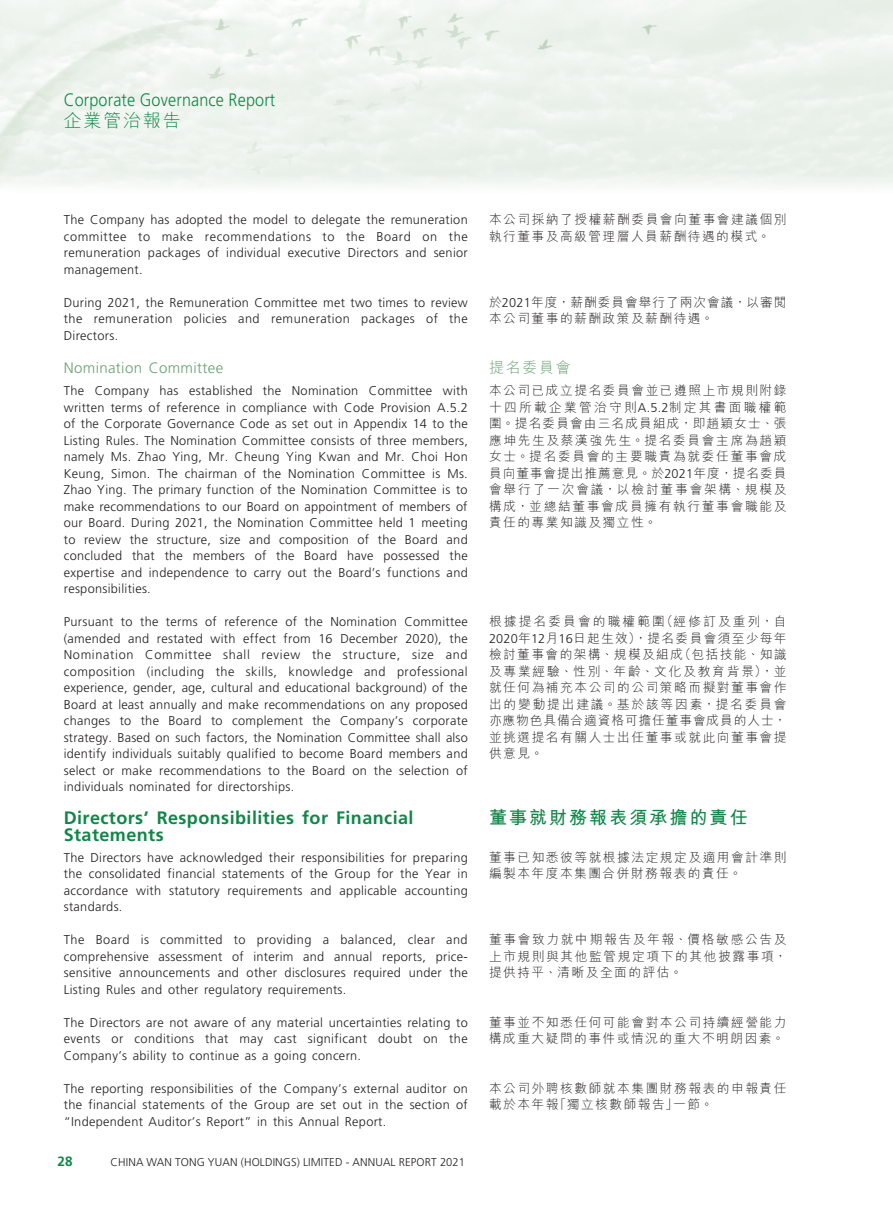
<style>
.page{position:relative;width:893px;height:1212px;background:#fff}
.page>*{position:absolute;margin:0;border:0;box-sizing:border-box;transform-origin:0 0}
._03_H1{font:700 18px/16.5px "Frutiger LT Std";letter-spacing:.025em;color:#128649}
.t1{font:300 18px "Frutiger LT Std";letter-spacing:.01em;color:#128649;scale:.9 1}
._03_H1-2{font:700 18px "M Hei HK";letter-spacing:.115em;color:#128649}
.t2{font:300 18px "M Hei HK";letter-spacing:.1em;color:#128649}
._04___H2{font:300 15px "Frutiger LT Std";letter-spacing:.025em;color:#6aa074}
._04___H2-2{font:300 15px "M Hei HK";letter-spacing:.115em;color:#6aa074}
.t3{font:700 13.5px "Frutiger LT Std";color:#128649}
._11_P0{font:300 12.75px/16.5px "Frutiger LT Std";letter-spacing:.025em;color:#231f20;text-align:justify}
._01_Body_Text{font:300 12.75px/16.5px "M Hei HK";letter-spacing:.115em;color:#231f20}
._01_Body_Text-2{font:300 12.75px/16.5px "M Hei HK";letter-spacing:.095em;color:#231f20}
.t4{font:300 11.25px "Frutiger LT Std";letter-spacing:.01em;color:#231f20}
.s1{font-family:"Frutiger LT Std"}
</style>
<div class="page">
<h1 class="t1" style="left:64px;top:90px;width:236px">Corporate Governance Report</h1>
<h1 class="t2" style="left:64px;top:108px;width:118px">企業管治報告</h1>
<p class="_11_P0" style="left:64px;top:212px;width:406px">The Company has adopted the model to delegate the remuneration committee to make recommendations to the Board on the remuneration packages of individual executive Directors and senior management.</p>
<p class="_11_P0" style="left:64px;top:294px;width:406px">During 2021, the Remuneration Committee met two times to review the remuneration policies and remuneration packages of the Directors.</p>
<p class="_04___H2" style="left:64px;top:359px;width:161px">Nomination Committee</p>
<p class="_11_P0" style="left:64px;top:383px;width:406px">The Company has established the Nomination Committee with written terms of reference in compliance with Code Provision A.5.2 of the Corporate Governance Code as set out in Appendix 14 to the Listing Rules. The Nomination Committee consists of three members, namely Ms. Zhao Ying, Mr. Cheung Ying Kwan and Mr. Choi Hon Keung, Simon. The chairman of the Nomination Committee is Ms.<br>Zhao Ying. The primary function of the Nomination Committee is to make recommendations to our Board on appointment of members of our Board. During 2021, the Nomination Committee held 1 meeting to review the structure, size and composition of the Board and concluded that the members of the Board have possessed the expertise and independence to carry out the Board’s functions and responsibilities.</p>
<p class="_11_P0" style="left:64px;top:614px;width:406px">Pursuant to the terms of reference of the Nomination Committee (amended and restated with effect from 16 December 2020), the Nomination Committee shall review the structure, size and composition (including the skills, knowledge and professional experience, gender, age, cultural and educational background) of the Board at least annually and make recommendations on any proposed changes to the Board to complement the Company’s corporate strategy. Based on such factors, the Nomination Committee shall also identify individuals suitably qualified to become Board members and select or make recommendations to the Board on the selection of individuals nominated for directorships.</p>
<p class="_03_H1" style="left:64px;top:810px;width:351px">Directors’ Responsibilities for Financial<br>Statements</p>
<p class="_11_P0" style="left:64px;top:849px;width:406px">The Directors have acknowledged their responsibilities for preparing the consolidated financial statements of the Group for the Year in accordance with statutory requirements and applicable accounting standards.</p>
<p class="_11_P0" style="left:64px;top:932px;width:406px">The Board is committed to providing a balanced, clear and comprehensive assessment of interim and annual reports, price&shy;sensitive announcements and other disclosures required under the Listing Rules and other regulatory requirements.</p>
<p class="_11_P0" style="left:64px;top:1014px;width:406px">The Directors are not aware of any material uncertainties relating to events or conditions that may cast significant doubt on the Company’s ability to continue as a going concern.</p>
<p class="_11_P0" style="left:64px;top:1080px;width:406px">The reporting responsibilities of the Company’s external auditor on the financial statements of the Group are set out in the section of “Independent Auditor’s Report” in this Annual Report.</p>
<p class="t3" style="left:58px;top:1154px;width:17px">28</p>
<p class="t4" style="left:111px;top:1155px;width:356px">CHINA WAN TONG YUAN (HOLDINGS) LIMITED - ANNUAL REPORT 2021</p>
<p class="_01_Body_Text" style="left:489px;top:211px;width:299px">本公司採納了授權薪酬委員會向董事會建議個別執行董事及高級管理層人員薪酬待遇的模式。</p>
<p class="_01_Body_Text-2" style="left:489px;top:293px;width:299px">於<span class="s1">2021</span>年度，薪酬委員會舉行了兩次會議，以審閱本公司董事的薪酬政策及薪酬待遇。</p>
<p class="_04___H2-2" style="left:489px;top:356px;width:83px">提名委員會</p>
<p class="_01_Body_Text" style="left:489px;top:382px;width:299px;text-align:justify">本公司已成立提名委員會並已遵照上市規則附錄十四所載企業管治守則<span class="s1">A.5.2</span>制定其書面職權範圍。提名委員會由三名成員組成，即趙穎女士、張應坤先生及蔡漢強先生。提名委員會主席為趙穎女士。提名委員會的主要職責為就委任董事會成員向董事會提出推薦意見。於<span class="s1">2021</span>年度，提名委員會舉行了一次會議，以檢討董事會架構、規模及構成，並總結董事會成員擁有執行董事會職能及責任的專業知識及獨立性。</p>
<p class="_01_Body_Text" style="left:489px;top:613px;width:299px;text-align:justify">根據提名委員會的職權範圍（經修訂及重列，自<span class="s1">2020</span>年<span class="s1">12</span>月<span class="s1">16</span>日起生效），提名委員會須至少每年檢討董事會的架構、規模及組成（包括技能、知識及專業經驗、性別、年齡、文化及教育背景），並就任何為補充本公司的公司策略而擬對董事會作出的變動提出建議。基於該等因素，提名委員會亦應物色具備合適資格可擔任董事會成員的人士，並挑選提名有關人士出任董事或就此向董事會提供意見。</p>
<p class="_03_H1-2" style="left:489px;top:804px;width:260px">董事就財務報表須承擔的責任</p>
<p class="_01_Body_Text" style="left:489px;top:848px;width:299px">董事已知悉彼等就根據法定規定及適用會計準則編製本年度本集團合併財務報表的責任。</p>
<p class="_01_Body_Text" style="left:489px;top:931px;width:299px;text-align:justify">董事會致力就中期報告及年報、價格敏感公告及上市規則與其他監管規定項下的其他披露事項，提供持平、清晰及全面的評估。</p>
<p class="_01_Body_Text" style="left:489px;top:1013px;width:299px">董事並不知悉任何可能會對本公司持續經營能力構成重大疑問的事件或情況的重大不明朗因素。</p>
<p class="_01_Body_Text" style="left:489px;top:1079px;width:299px">本公司外聘核數師就本集團財務報表的申報責任載於本年報「獨立核數師報告」一節。</p>
</div>
